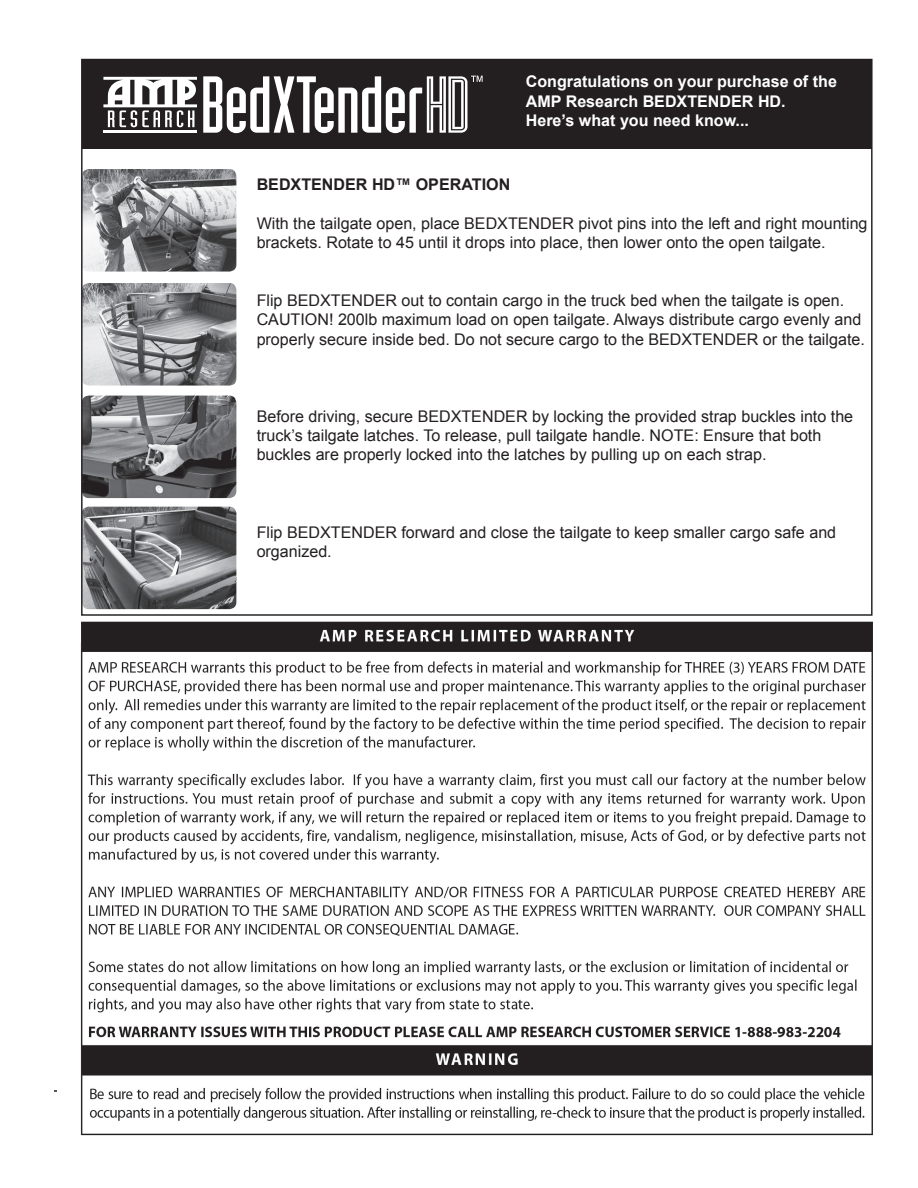
<style>
.page{position:relative;width:918px;height:1188px;background:#fff}
.page>*{position:absolute;margin:0;border:0;box-sizing:border-box;transform-origin:0 0}
.t1{font:16.05px/19.4px "Arial";color:#231f20}
.t2{font:700 16.05px/19.4px "Arial";color:#fff}
.t3{font:700 16.05px "Arial";color:#231f20}
</style>
<div class="page">
<hr style="left:54px;top:1090px;width:810px;height:2px;background:#231f20">
<div style="left:82px;top:59px;width:790px;height:89px;background:#231f20"></div>
<svg style="left:103px;top:77px;width:94px;height:50px"></svg>
<hr style="left:103px;top:130px;width:94px;height:3px;background:#fff">
<svg style="left:203px;top:76px;width:280px;height:57px"></svg>
<img style="left:83px;top:396px;width:153px;height:102px">
<img style="left:83px;top:283px;width:153px;height:103px">
<img style="left:83px;top:507px;width:153px;height:102px">
<img style="left:83px;top:169px;width:153px;height:103px">
<img style="left:58px;top:621px;width:815px;height:515px">
<p class="t2" style="left:526px;top:73px;width:313px">Congratulations on your purchase of the<br>AMP Research BEDXTENDER HD.<br>Here’s what you need know...</p>
<p class="t3" style="left:257px;top:174px;width:255px">BEDXTENDER HD™ OPERATION</p>
<p class="t1" style="left:257px;top:214px;width:612px">With the tailgate open, place BEDXTENDER pivot pins into the left and right mounting brackets. Rotate to 45 until it drops into place, then lower onto the open tailgate.</p>
<p class="t1" style="left:257px;top:291px;width:610px">Flip BEDXTENDER out to contain cargo in the truck bed when the tailgate is open.<br>CAUTION! 200lb maximum load on open tailgate. Always distribute cargo evenly and properly secure inside bed. Do not secure cargo to the BEDXTENDER or the tailgate.</p>
<p class="t1" style="left:257px;top:407px;width:598px">Before driving, secure BEDXTENDER by locking the provided strap buckles into the truck’s tailgate latches. To release, pull tailgate handle. NOTE: Ensure that both buckles are properly locked into the latches by pulling up on each strap.</p>
<p class="t1" style="left:257px;top:523px;width:581px">Flip BEDXTENDER forward and close the tailgate to keep smaller cargo safe and organized.</p>
</div>
